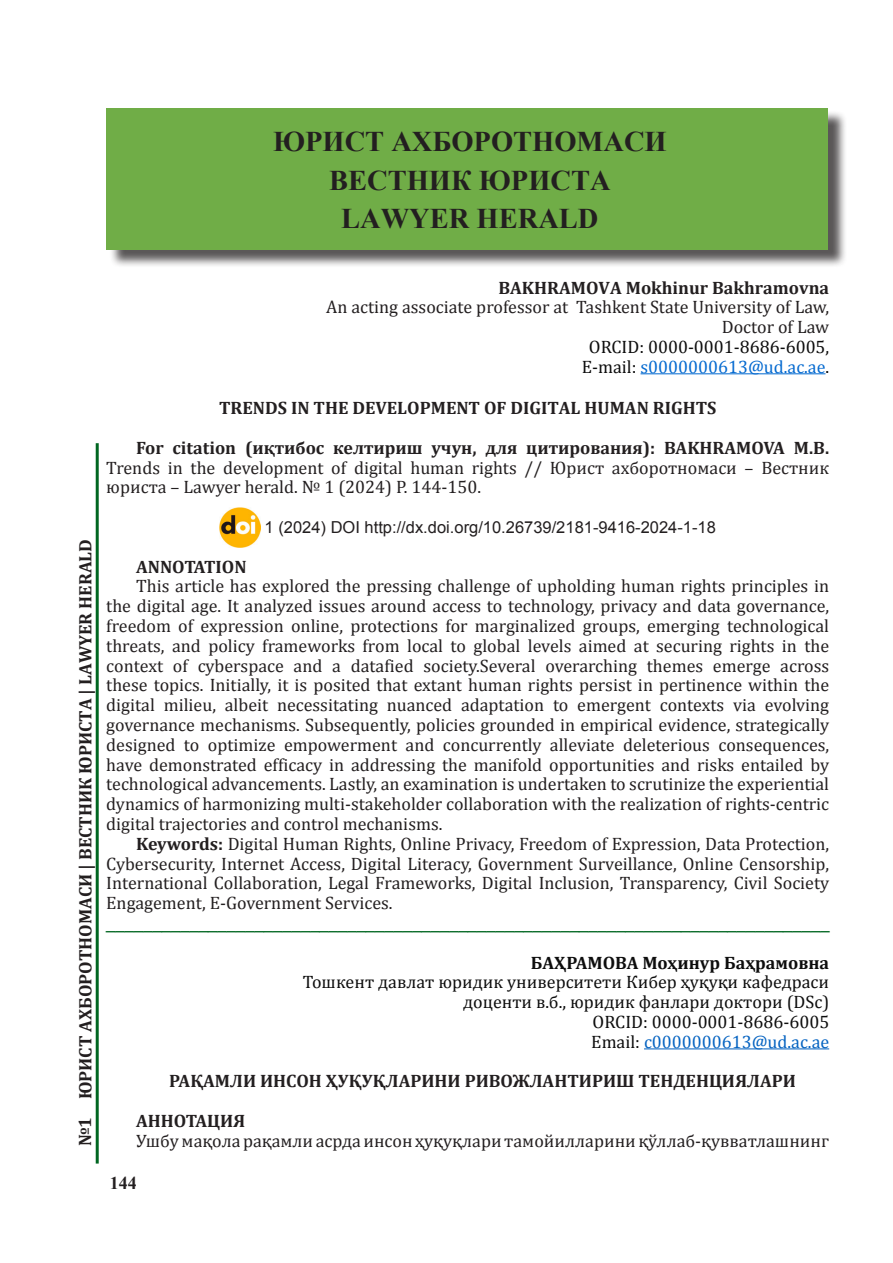
<style>
.page{position:relative;width:893px;height:1263px;background:#fff}
.page>*{position:absolute;margin:0;border:0;box-sizing:border-box;transform-origin:0 0}
.TOC_title{font:700 28.5px "Times New Roman";color:#231f20}
.Обычный{font:18px/19.8px "Cambria";color:#231f20;text-align:justify}
.Обычный1{font:18px/19.8px "Cambria";color:#231f20;text-align:justify}
.Обычный1-2{font:18px "Cambria";color:#0d0d0d}
.Обычный-2{font:700 18px "Cambria";color:#231f20}
.мундарижа-2{font:700 18px "Cambria";color:#231f20}
.мундарижа-1{font:700 18px "Cambria";color:#231f20}
.Обычный1-3{font:18px "Cambria";color:#056ad0}
.Обычный1-4{font:700 18px "Cambria";color:#0d0d0d}
.Обычный1-5{font:18px "Cambria";color:#0563c1}
.t1{font:700 18px "Times New Roman";color:#231f20}
.Обычный-3{font:16.5px "Arial";color:#006621}
.t2{font:16.5px "Arial";color:#231f20}
.s1{color:#0d0d0d}
.s2{font-weight:700}
</style>
<div class="page">
<hr style="left:96px;top:443px;width:3px;height:720px;background:#006621">
<hr style="left:641px;top:373px;width:184px;height:1px;background:#056ad0">
<hr style="left:644px;top:1048px;width:185px;height:1px;background:#0563c1">
<img style="left:220px;top:507px;width:40px;height:41px">
<div style="left:109px;top:110px;width:738px;height:158px;background:#231f20;opacity:.75"></div>
<div style="left:106px;top:108px;width:722px;height:141px;background:#70ad47"></div>
<p class="TOC_title" style="left:273px;top:122px;width:395px">ЮРИСТ АХБОРОТНОМАСИ</p>
<p class="TOC_title" style="left:329px;top:161px;width:283px">ВЕСТНИК ЮРИСТА</p>
<p class="TOC_title" style="left:341px;top:199px;width:259px">LAWYER HERALD</p>
<p class="Обычный-2" style="left:73px;top:1099px;width:562px;rotate:-90deg">ЮРИСТ АХБОРОТНОМАСИ | ВЕСТНИК ЮРИСТА | LAWYER HERALD</p>
<p class="Обычный-2" style="left:72px;top:1146px;width:31px;rotate:-90deg">№1</p>
<p class="мундарижа-1" style="left:498px;top:275px;width:332px">BAKHRAMOVA Mokhinur Bakhramovna</p>
<p class="Обычный1" style="left:326px;top:297px;width:505px">An acting associate professor at Tashkent State University of Law,</p>
<p class="Обычный1" style="left:722px;top:317px;width:109px">Doctor of Law</p>
<p class="Обычный1-2" style="left:589px;top:336px;width:242px">ORCID: 0000-0001-8686-6005,</p>
<p class="Обычный1-3" style="left:582px;top:356px;width:249px"><span class="s1">E-mail:</span> s0000000613@ud.ac.ae<span class="s1">.</span></p>
<p class="мундарижа-2" style="left:219px;top:395px;width:499px">TRENDS IN THE DEVELOPMENT OF DIGITAL HUMAN RIGHTS</p>
<p class="Обычный1" style="left:106px;top:438px;width:724px;text-indent:30px"><span class="s2">For citation (иқтибос келтириш учун, для цитирования): BAKHRAMOVA M.B.<br></span>Trends in the development of digital human rights // Юрист ахборотномаси – Вестник юриста – Lawyer herald. № 1 (2024) P. 144-150.</p>
<p class="t2" style="left:265px;top:516px;width:453px">1 (2024) DOI http://dx.doi.org/10.26739/2181-9416-2024-1-18</p>
<p class="Обычный-2" style="left:136px;top:554px;width:112px">ANNOTATION</p>
<p class="Обычный" style="left:106px;top:576px;width:724px;text-indent:30px">This article has explored the pressing challenge of upholding human rights principles in the digital age. It analyzed issues around access to technology, privacy and data governance, freedom of expression online, protections for marginalized groups, emerging technological threats, and policy frameworks from local to global levels aimed at securing rights in the context of cyberspace and a datafied society.Several overarching themes emerge across these topics. Initially, it is posited that extant human rights persist in pertinence within the digital milieu, albeit necessitating nuanced adaptation to emergent contexts via evolving governance mechanisms. Subsequently, policies grounded in empirical evidence, strategically designed to optimize empowerment and concurrently alleviate deleterious consequences, have demonstrated efficacy in addressing the manifold opportunities and risks entailed by technological advancements. Lastly, an examination is undertaken to scrutinize the experiential dynamics of harmonizing multi-stakeholder collaboration with the realization of rights-centric digital trajectories and control mechanisms.</p>
<p class="Обычный" style="left:106px;top:834px;width:724px;text-indent:30px"><span class="s2">Keywords:</span> Digital Human Rights, Online Privacy, Freedom of Expression, Data Protection, Cybersecurity, Internet Access, Digital Literacy, Government Surveillance, Online Censorship, International Collaboration, Legal Frameworks, Digital Inclusion, Transparency, Civil Society Engagement, E-Government Services.</p>
<p class="Обычный-3" style="left:106px;top:912px;width:725px">______________________________________________________________________________</p>
<p class="Обычный1-4" style="left:531px;top:950px;width:300px">БАҲРАМОВА Моҳинур Баҳрамовна</p>
<p class="Обычный1-2" style="left:303px;top:972px;width:528px">Тошкент давлат юридик университети Кибер ҳуқуқи кафедраси</p>
<p class="Обычный1-2" style="left:463px;top:991px;width:368px">доценти в.б., юридик фанлари доктори (DSc)</p>
<p class="Обычный1-2" style="left:593px;top:1011px;width:238px">ORCID: 0000-0001-8686-6005</p>
<p class="Обычный1-5" style="left:591px;top:1031px;width:239px"><span class="s1">Email:</span> с0000000613@ud.аc.ае</p>
<p class="Обычный-2" style="left:169px;top:1068px;width:628px">РАҚАМЛИ ИНСОН ҲУҚУҚЛАРИНИ РИВОЖЛАНТИРИШ ТЕНДЕНЦИЯЛАРИ</p>
<p class="Обычный-2" style="left:136px;top:1108px;width:111px">АННОТАЦИЯ</p>
<p class="Обычный" style="left:136px;top:1131px;width:695px">Ушбу мақола рақамли асрда инсон ҳуқуқлари тамойилларини қўллаб-қувватлашнинг</p>
<p class="t1" style="left:110px;top:1170px;width:28px">144</p>
</div>
